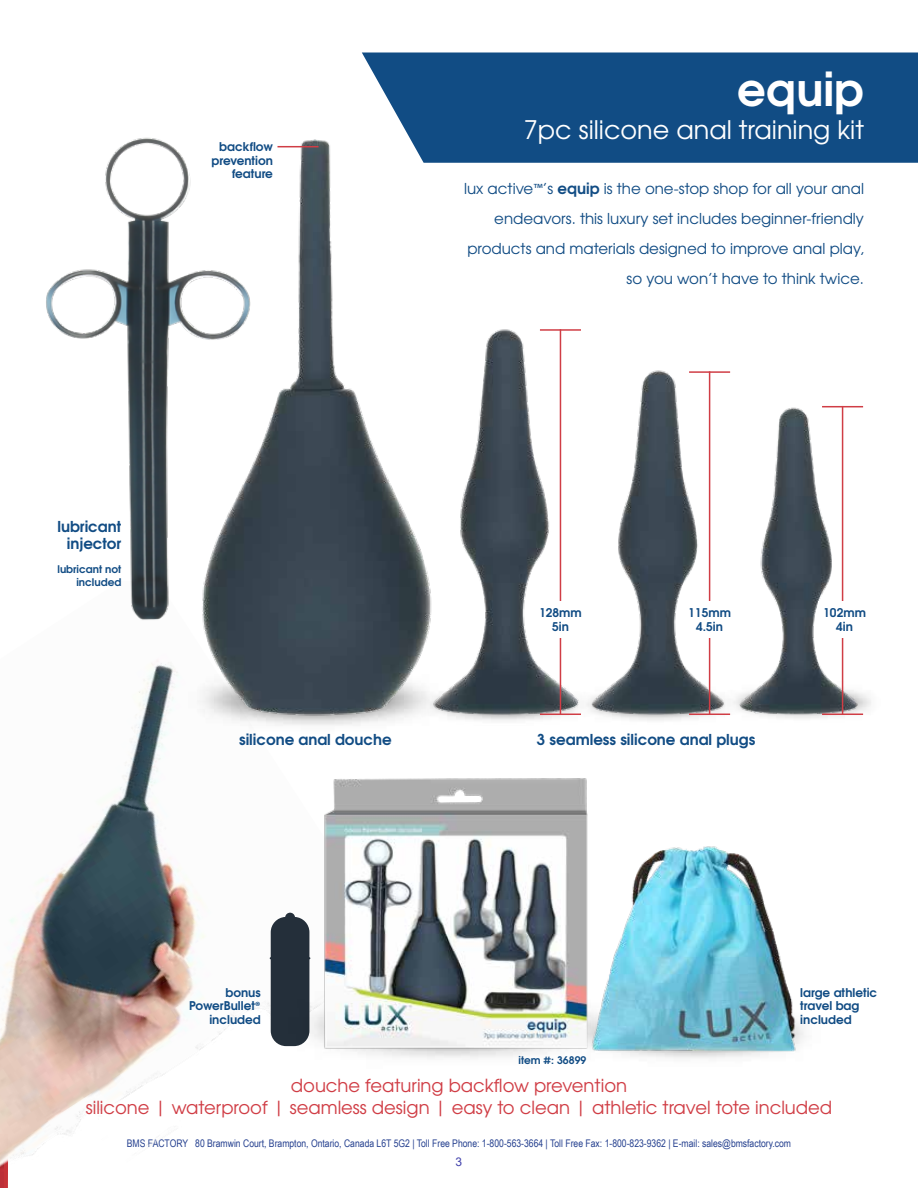
<style>
.page{position:relative;width:918px;height:1188px;background:#fff}
.page>*{position:absolute;margin:0;border:0;box-sizing:border-box;transform-origin:0 0}
.t1{font:700 45px "Te X Gyre Adventor";color:#fff}
.t2{font:25.5px "Te X Gyre Adventor";color:#fff}
.t3{font:18px/21.6px "Te X Gyre Adventor";color:#d03d45;text-align:center}
.t4{font:15px/30px "Te X Gyre Adventor";color:#114c84;text-align:right}
.t5{font:700 15px/16.5px "Te X Gyre Adventor";color:#114c84;text-align:right}
.t6{font:700 12px/13.5px "Te X Gyre Adventor";color:#114c84;text-align:center}
.t7{font:12px "Arial";color:#4040ab}
.t8{font:10.5px "Arial Narrow";color:#25408f}
.t9{font:700 10.5px/13.5px "Te X Gyre Adventor";color:#114c84;text-align:right}
.s1{font-family:"Myriad Pro"}
.s2{font-weight:700}
.s3{font-family:"Myriad Pro";font-stretch:semi-expanded}
.s4{font-family:"Montserrat"}
</style>
<div class="page">
<img style="left:0;top:660px;width:311px;height:528px">
<img style="left:188px;top:666px;width:207px;height:67px">
<div style="left:362px;top:53px;width:556px;height:110px;background:#114c84"></div>
<svg style="left:270px;top:913px;width:40px;height:133px;background:#3a434d"></svg>
<img style="left:607px;top:846px;width:194px;height:212px">
<img style="left:46px;top:137px;width:148px;height:483px">
<img style="left:194px;top:139px;width:243px;height:581px">
<img style="left:429px;top:325px;width:442px;height:390px">
<hr style="left:540px;top:329px;width:41px;height:2px;background:#d03d45">
<hr style="left:540px;top:714px;width:41px;height:1px;background:#d03d45">
<hr style="left:560px;top:329px;width:1px;height:386px;background:#d03d45">
<hr style="left:689px;top:371px;width:41px;height:2px;background:#d03d45">
<hr style="left:689px;top:714px;width:41px;height:1px;background:#d03d45">
<hr style="left:709px;top:371px;width:1px;height:344px;background:#d03d45">
<hr style="left:822px;top:406px;width:41px;height:1px;background:#d03d45">
<hr style="left:822px;top:714px;width:41px;height:1px;background:#d03d45">
<hr style="left:842px;top:406px;width:1px;height:309px;background:#d03d45">
<div style="left:534px;top:602px;width:53px;height:36px;background:#fff"></div>
<div style="left:683px;top:602px;width:53px;height:36px;background:#fff"></div>
<div style="left:818px;top:602px;width:53px;height:36px;background:#fff"></div>
<hr style="left:277px;top:146px;width:42px;height:1px;background:#d03d45">
<img style="left:289px;top:982px;width:327px;height:86px">
<img style="left:320px;top:778px;width:282px;height:276px">
<p class="t6" style="left:211px;top:139px;width:63px;text-align:right">backflow prevention feature</p>
<h1 class="t1" style="left:737px;top:50px;width:128px">equip</h1>
<h2 class="t2" style="left:524px;top:109px;width:342px">7pc silicone anal training kit</h2>
<p class="t4" style="left:464px;top:172px;width:401px">lux active<span class="s1">™</span>’s <span class="s2">equip</span> is the one-stop shop for all your anal endeavors. this luxury set includes beginner-friendly products and materials designed to improve anal play, so you won’t have to think twice.</p>
<p class="t5" style="left:57px;top:517px;width:65px">lubricant injector</p>
<p class="t9" style="left:57px;top:561px;width:65px">lubricant not included</p>
<p class="t6" style="left:539px;top:605px;width:44px">128mm<br>5in</p>
<p class="t6" style="left:688px;top:605px;width:44px">115mm<br>4.5in</p>
<p class="t6" style="left:823px;top:605px;width:44px">102mm<br>4in</p>
<p class="t5" style="left:239px;top:730px;width:154px">silicone anal douche</p>
<p class="t5" style="left:537px;top:730px;width:220px">3 seamless silicone anal plugs</p>
<p class="t6" style="left:189px;top:985px;width:73px;text-align:right">bonus<br>PowerBullet<span class="s3">® </span>included</p>
<p class="t6" style="left:800px;top:985px;width:78px;text-align:left">large athletic travel bag included</p>
<p class="t9" style="left:519px;top:1052px;width:69px">item <span class="s4">#</span>: 36899</p>
<p class="t3" style="left:86px;top:1074px;width:748px">douche featuring backflow prevention<br>silicone | waterproof | seamless design | easy to clean | athletic travel tote included</p>
<p class="t8" style="left:127px;top:1138px;width:666px">BMS FACTORY 80 Bramwin Court, Brampton, Ontario, Canada L6T 5G2 | Toll Free Phone: 1-800-563-3664 | Toll Free Fax: 1-800-823-9362 | E-mail: sales@bmsfactory.com</p>
<p class="t7" style="left:456px;top:1154px;width:8px">3</p>
</div>
